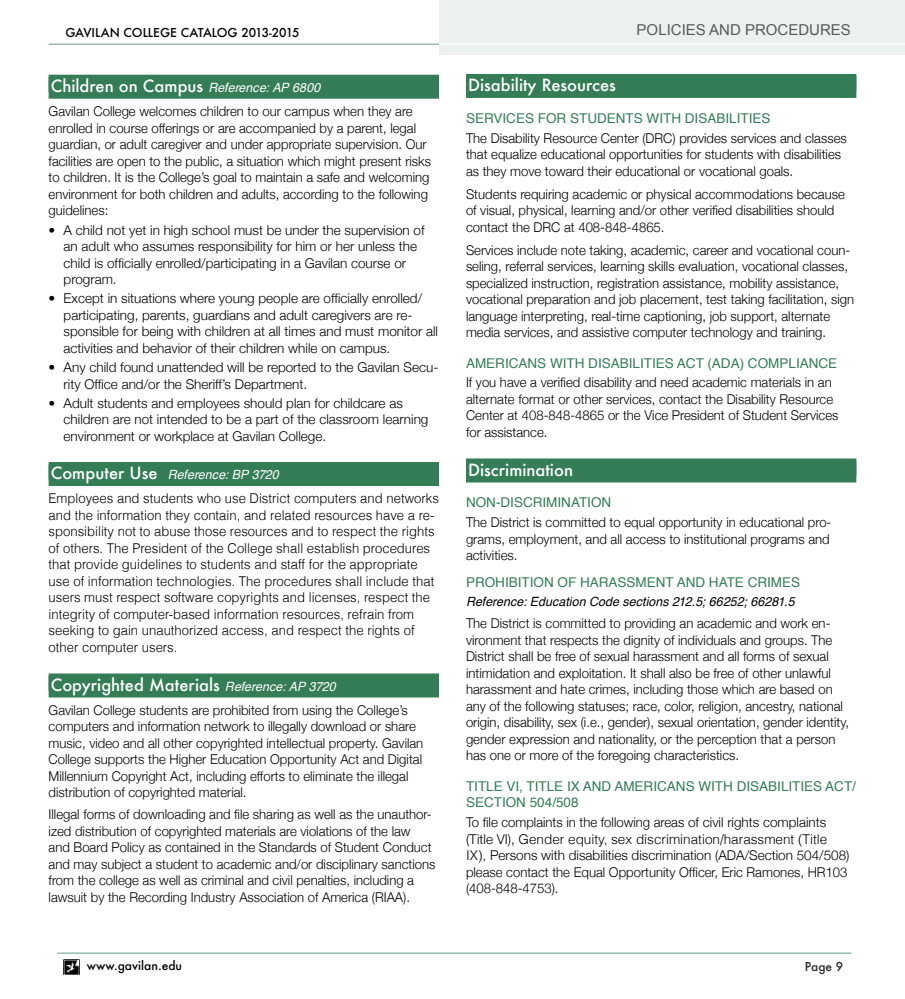
<style>
.page{position:relative;width:905px;height:999px;background:#fff}
.page>*{position:absolute;margin:0;border:0;box-sizing:border-box;transform-origin:0 0}
.t1{font:500 16.5px "Futura";color:#fff}
.t2{font:15px "Arial";color:#58595b}
.t3{font:300 13.5px/16.5px "Helvetica Neue";color:#000}
.t4{font:300 13.5px/16.5px "Helvetica";color:#000}
.t5{font:13.5px "Helvetica";color:#357d57}
.t6{font:italic 12.75px "Helvetica";letter-spacing:.01em;color:#000}
.t7{font:italic 12.75px "Helvetica";letter-spacing:.005em;color:#fff}
.t8{font:500 12px "Futura";color:#000}
.t9{font:500 12px "Futura";color:#292829}
.s1{font-family:"Helvetica";font-weight:400;font-style:italic;font-size:12.75px}
.s2{font-family:"Futura";font-weight:500;font-style:normal;font-size:16.5px}
.s3{font-family:"Helvetica Neue"}
.s4{font-family:"Helvetica"}
</style>
<div class="page">
<hr style="left:49px;top:44px;width:807px;height:1px;background:#9abeab">
<hr style="left:57px;top:952px;width:794px;height:2px;background:#9abeab">
<img style="left:64px;top:959px;width:15px;height:16px">
<div style="left:439px;top:0;width:465px;height:55px;background:#ebf2ee"></div>
<hr style="left:439px;top:43px;width:465px;height:2px;background:#fff">
<div style="left:49px;top:75px;width:390px;height:24px;background:#357d57"></div>
<div style="left:49px;top:462px;width:390px;height:24px;background:#357d57"></div>
<div style="left:49px;top:674px;width:390px;height:24px;background:#357d57"></div>
<div style="left:466px;top:74px;width:390px;height:24px;background:#357d57"></div>
<div style="left:466px;top:458px;width:390px;height:24px;background:#357d57"></div>
<p class="t8" style="left:65px;top:24px;width:236px">GAVILAN COLLEGE CATALOG 2013-2015</p>
<p class="t2" style="left:636px;top:20px;width:216px">POLICIES AND PROCEDURES</p>
<p class="t1" style="left:51px;top:75px;width:271px">Children on Campus <span class="s1">Reference: AP 6800</span></p>
<p class="t3" style="left:49px;top:103px;width:384px">Gavilan College welcomes children to our campus when they are enrolled in course offerings or are accompanied by a parent, legal guardian, or adult caregiver and under appropriate supervision. Our facilities are open to the public, a situation which might present risks to children. It is the College’s goal to maintain a safe and welcoming environment for both children and adults, according to the following guidelines:</p>
<p class="t3" style="left:64px;top:221px;width:362px;text-indent:-15px">• A child not yet in high school must be under the supervision of an adult who assumes responsibility for him or her unless the child is officially enrolled/participating in a Gavilan course or program.</p>
<p class="t3" style="left:64px;top:290px;width:376px;text-indent:-15px">• Except in situations where young people are officially enrolled/ participating, parents, guardians and adult caregivers are re&shy;sponsible for being with children at all times and must monitor all activities and behavior of their children while on campus.</p>
<p class="t3" style="left:64px;top:359px;width:376px;text-indent:-15px">• Any child found unattended will be reported to the Gavilan Secu&shy;rity Office and/or the Sheriff’s Department.</p>
<p class="t3" style="left:64px;top:395px;width:366px;text-indent:-15px">• Adult students and employees should plan for childcare as children are not intended to be a part of the classroom learning environment or workplace at Gavilan College.</p>
<p class="t7" style="left:51px;top:465px;width:229px"><span class="s2">Computer Use</span> Reference: BP 3720</p>
<p class="t4" style="left:49px;top:490px;width:392px">Employees and students who use District computers and networks and the information they contain, and related resources have a re&shy;sponsibility not to abuse those resources and to respect the rights of others. The President of the College shall establish procedures that provide guidelines to students and staff for the appropriate use of information technologies. The procedures shall include that users must respect software copyrights and licenses, respect the integrity of computer-based information resources, refrain from seeking to gain unauthorized access, and respect the rights of other computer users.</p>
<p class="t1" style="left:51px;top:673px;width:286px">Copyrighted Materials <span class="s1">Reference: AP 3720</span></p>
<p class="t3" style="left:49px;top:702px;width:376px">Gavilan College students are prohibited from using the College’s computers and information network to illegally download or share music, video and all other copyrighted intellectual property. Gavilan College supports the Higher Education Opportunity Act and Digital Millennium Copyright Act, including efforts to eliminate the illegal distribution of copyrighted material.</p>
<p class="t3" style="left:49px;top:806px;width:388px">Illegal forms of downloading and file sharing as well as the unauthor&shy;ized distribution of copyrighted materials are violations of the law<br>and Board Policy as contained in the Standards of Student Conduct and may subject a student to academic and/or disciplinary sanctions from the college as well as criminal and civil penalties, including a lawsuit by the Recording Industry Association of America (RIAA).</p>
<p class="t1" style="left:468px;top:74px;width:149px">Disability Resources</p>
<p class="t5" style="left:466px;top:108px;width:19px">SERVICES</p>
<p class="t5" style="left:538px;top:108px;width:10px">FOR</p>
<p class="t5" style="left:570px;top:108px;width:19px">STUDENTS</p>
<p class="t5" style="left:646px;top:108px;width:10px">WITH</p>
<p class="t5" style="left:685px;top:108px;width:18px">DISABI</p>
<p class="t5" style="left:729px;top:108px;width:15px">LITIES</p>
<p class="t3" style="left:466px;top:129px;width:382px">The Disability Resource Center (DRC) provides services and classes that equalize educational opportunities for students with disabilities as they move toward their educational or vocational goals.</p>
<p class="t3" style="left:466px;top:185px;width:380px">Students requiring academic or physical accommodations because of visual, physical, learning and/or other verified disabilities should contact the DRC at 408-848-4865.</p>
<p class="t3" style="left:466px;top:241px;width:390px">Services include note taking, academic, career and vocational coun&shy;seling, referral services, learning skills evaluation, vocational classes, specialized instruction, registration assistance, mobility assistance, vocational preparation and job placement, test taking facilitation, sign language interpreting, real-time captioning, job support, alternate media services, and assistive computer technology and training.</p>
<p class="t5" style="left:466px;top:352px;width:19px">AMERICANS</p>
<p class="t5" style="left:550px;top:352px;width:21px">WITH</p>
<p class="t5" style="left:588px;top:352px;width:18px">DISABI</p>
<p class="t5" style="left:632px;top:352px;width:15px">LITIES</p>
<p class="t5" style="left:677px;top:352px;width:92px">ACT (ADA) COMP</p>
<p class="t5" style="left:788px;top:352px;width:17px">LIANCE</p>
<p class="t3" style="left:466px;top:374px;width:374px">If you have a verified disability and need academic materials in an alternate format or other services, contact the Disability Resource Center at 408-848-4865 or the Vice President of Student Services for assistance.</p>
<p class="t1" style="left:468px;top:458px;width:106px">Discrimination</p>
<p class="t5" style="left:466px;top:492px;width:53px">NON-DISCRIMINATION</p>
<p class="t3" style="left:466px;top:514px;width:367px">The District is committed to equal opportunity in educational pro&shy;grams, employment, and all access to institutional programs and activities.</p>
<p class="t5" style="left:466px;top:572px;width:18px">PROHIBITION</p>
<p class="t5" style="left:557px;top:572px;width:43px">OF HARASSMENT</p>
<p class="t5" style="left:676px;top:572px;width:11px">AND</p>
<p class="t5" style="left:709px;top:572px;width:19px">HATE</p>
<p class="t5" style="left:747px;top:572px;width:19px">CRIMES</p>
<p class="t6" style="left:466px;top:592px;width:330px">Reference: Education Code sections 212.5; 66252; 66281.5</p>
<p class="t3" style="left:466px;top:615px;width:384px">The District is committed to providing an academic and work en&shy;vironment that respects the dignity of individuals and groups. The District shall be free of sexual harassment and all forms of sexual intimidation and exploitation. It shall also be free of other unlawful harassment and hate crimes, including those which are based on any of the following statuses; race, color, religion, ancestry, national origin, disability, sex (i.e., gender), sexual orientation, gender identity, gender expression and nationality, or the perception that a person has one or more of the foregoing characteristics.</p>
<p class="t5" style="left:466px;top:776px;width:128px">TITLE VI, TITLE IX AND</p>
<p class="t5" style="left:614px;top:776px;width:19px">AMERICANS</p>
<p class="t5" style="left:698px;top:776px;width:10px">WITH</p>
<p class="t5" style="left:736px;top:776px;width:18px">DISABI</p>
<p class="t5" style="left:781px;top:776px;width:15px">LITIES</p>
<p class="t5" style="left:825px;top:776px;width:32px">ACT/</p>
<p class="t5" style="left:466px;top:792px;width:19px">SECTION</p>
<p class="t5" style="left:530px;top:792px;width:50px">504/508</p>
<p class="t3" style="left:466px;top:814px;width:362px">To file complaints in the following areas of civil rights complaints</p>
<p class="t4" style="left:466px;top:830px;width:363px"><span class="s3">(Title VI),</span> Gender equity, sex discrimination/harassment (Title</p>
<p class="t3" style="left:466px;top:847px;width:385px"><span class="s4">IX),</span> Persons with disabilities discrimination (ADA/Section 504/508) please contact the Equal Opportunity Officer, Eric Ramones, HR103 (408-848-4753).</p>
<p class="t8" style="left:87px;top:957px;width:97px">www.gavilan.edu</p>
<p class="t9" style="left:805px;top:958px;width:40px">Page 9</p>
</div>
